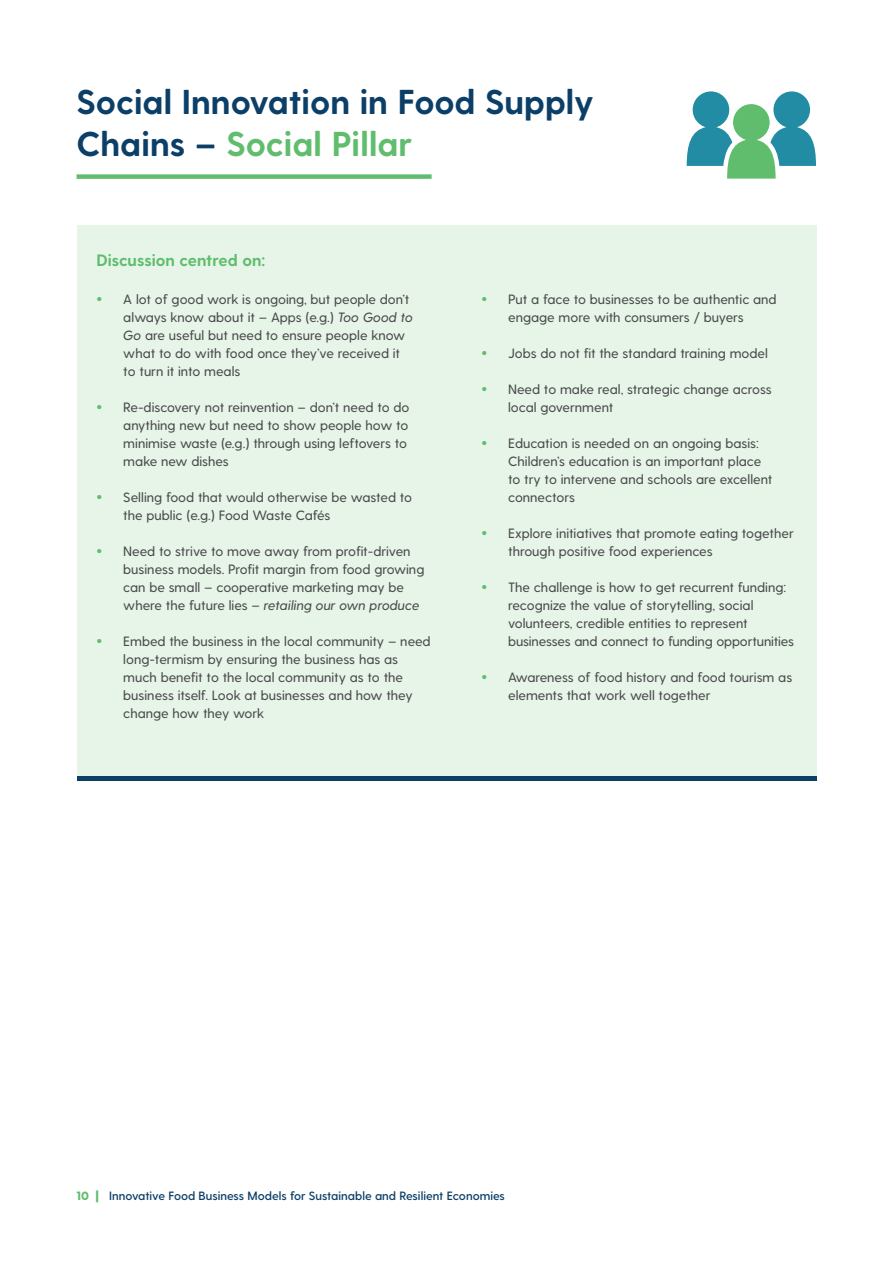
<style>
.page{position:relative;width:893px;height:1263px;background:#fff}
.page>*{position:absolute;margin:0;border:0;box-sizing:border-box;transform-origin:0 0}
.t1{font:700 34.5px/41.4px "Greycliff CF";color:#0c3f67}
.t2{font:700 16.5px "Greycliff CF";color:#60bd6e}
.t3{font:500 13.5px/18px "Greycliff CF";color:#4b4c4d}
.t4{font:600 12px "Greycliff CF";color:#0c3f67}
.s1{color:#60bd6e}
.s2{font-weight:800;font-size:18px;color:#60bd6e}
.s3{font-style:italic}
.s4{font-weight:800;color:#60bd6e}
</style>
<div class="page">
<div style="left:77px;top:225px;width:739px;height:551px;background:#e7f5e9"></div>
<hr style="left:77px;top:776px;width:739px;height:4px;background:#0c3f67">
<div style="left:77px;top:174px;width:355px;height:5px;background:#60bd6e"></div>
<svg style="left:687px;top:91px;width:129px;height:88px"></svg>
<h1 class="t1" style="left:77px;top:82px;width:519px">Social Innovation in Food Supply<br>Chains – <span class="s1">Social Pillar</span></h1>
<p class="t2" style="left:96px;top:251px;width:171px">Discussion centred on:</p>
<p class="t3" style="left:123px;top:290px;width:291px;text-indent:-27px"><span class="s2">•</span> A lot of good work is ongoing, but people don’t always know about it – Apps (e.g.) <span class="s3">Too Good to Go</span> are useful but need to ensure people know what to do with food once they’ve received it to turn it into meals</p>
<p class="t3" style="left:123px;top:398px;width:288px;text-indent:-27px"><span class="s2">•</span> Re-discovery not reinvention – don’t need to do anything new but need to show people how to minimise waste (e.g.) through using leftovers to make new dishes</p>
<p class="t3" style="left:123px;top:488px;width:290px;text-indent:-27px"><span class="s2">•</span> Selling food that would otherwise be wasted to the public (e.g.) Food Waste Cafés</p>
<p class="t3" style="left:123px;top:542px;width:303px;text-indent:-27px"><span class="s2">•</span> Need to strive to move away from profit-driven business models. Profit margin from food growing can be small – cooperative marketing may be where the future lies – <span class="s3">retailing our own produce</span></p>
<p class="t3" style="left:123px;top:632px;width:309px;text-indent:-27px"><span class="s2">•</span> Embed the business in the local community – need long-termism by ensuring the business has as much benefit to the local community as to the business itself. Look at businesses and how they change how they work</p>
<p class="t3" style="left:481px;top:290px;width:297px;text-align:center"><span class="s2">•</span> Put a face to businesses to be authentic and engage more with consumers / buyers</p>
<p class="t3" style="left:481px;top:344px;width:288px"><span class="s2">•</span> Jobs do not fit the standard training model</p>
<p class="t3" style="left:508px;top:380px;width:265px;text-indent:-27px"><span class="s2">•</span> Need to make real, strategic change across local government</p>
<p class="t3" style="left:508px;top:434px;width:266px;text-indent:-27px"><span class="s2">•</span> Education is needed on an ongoing basis:<br>Children’s education is an important place to try to intervene and schools are excellent connectors</p>
<p class="t3" style="left:508px;top:524px;width:287px;text-indent:-27px"><span class="s2">•</span> Explore initiatives that promote eating together through positive food experiences</p>
<p class="t3" style="left:508px;top:578px;width:287px;text-indent:-27px"><span class="s2">•</span> The challenge is how to get recurrent funding: recognize the value of storytelling, social volunteers, credible entities to represent businesses and connect to funding opportunities</p>
<p class="t3" style="left:508px;top:668px;width:286px;text-indent:-27px"><span class="s2">•</span> Awareness of food history and food tourism as elements that work well together</p>
<p class="t4" style="left:77px;top:1188px;width:430px"><span class="s4">10 |</span> Innovative Food Business Models for Sustainable and Resilient Economies</p>
</div>
